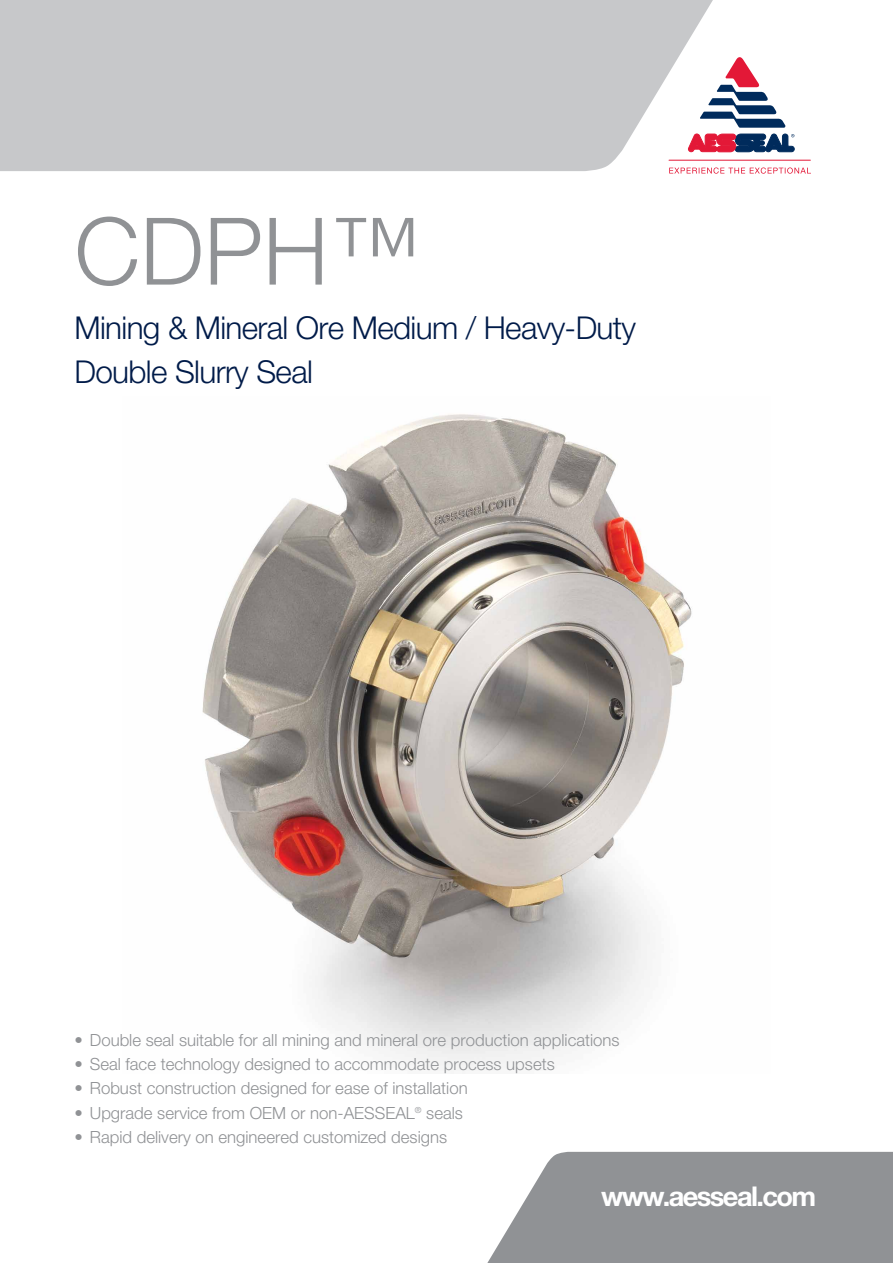
<style>
.page{position:relative;width:893px;height:1263px;background:#fff}
.page>*{position:absolute;margin:0;border:0;box-sizing:border-box;transform-origin:0 0}
.t1{font:300 93.3px "Helvetica Neue LTW1 G";color:#909295}
.t2{font:300 31.5px/44.1px "Helvetica Neue LTW1 G";letter-spacing:-.02em;color:#001b49}
.t3{font:700 27.3px "Helvetica Neue LTW1 G";letter-spacing:-.06em;color:#fff}
.t4{font:300 16.8px "Helvetica Neue LTW1 G";color:#909295}
</style>
<div class="page">
<svg style="left:487px;top:1152px;width:406px;height:111px;background:#999b9d"></svg>
<svg style="left:0;top:0;width:811px;height:171px;background:#ceced0"></svg>
<hr style="left:669px;top:160px;width:141px;height:1px;background:#e31837">
<svg style="left:688px;top:134px;width:106px;height:18px;background:#804668"></svg>
<svg style="left:669px;top:167px;width:142px;height:7px"></svg>
<svg style="left:700px;top:57px;width:86px;height:71px"></svg>
<img style="left:202px;top:414px;width:490px;height:652px">
<h1 class="t1" style="left:74px;top:194px;width:348px">CDPH™</h1>
<h2 class="t2" style="left:74px;top:306px;width:563px">Mining &amp; Mineral Ore Medium / Heavy-Duty<br>Double Slurry Seal</h2>
<p class="t4" style="left:74px;top:1029px;width:547px">• Double seal suitable for all mining and mineral ore production applications</p>
<p class="t4" style="left:74px;top:1054px;width:482px">• Seal face technology designed to accommodate process upsets</p>
<p class="t4" style="left:74px;top:1078px;width:395px">• Robust construction designed for ease of installation</p>
<p class="t4" style="left:74px;top:1102px;width:390px">• Upgrade service from OEM or non-AESSEAL<sup>®</sup> seals</p>
<p class="t4" style="left:74px;top:1127px;width:374px">• Rapid delivery on engineered customized designs</p>
<h3 class="t3" style="left:601px;top:1179px;width:216px">www.aesseal.com</h3>
</div>
